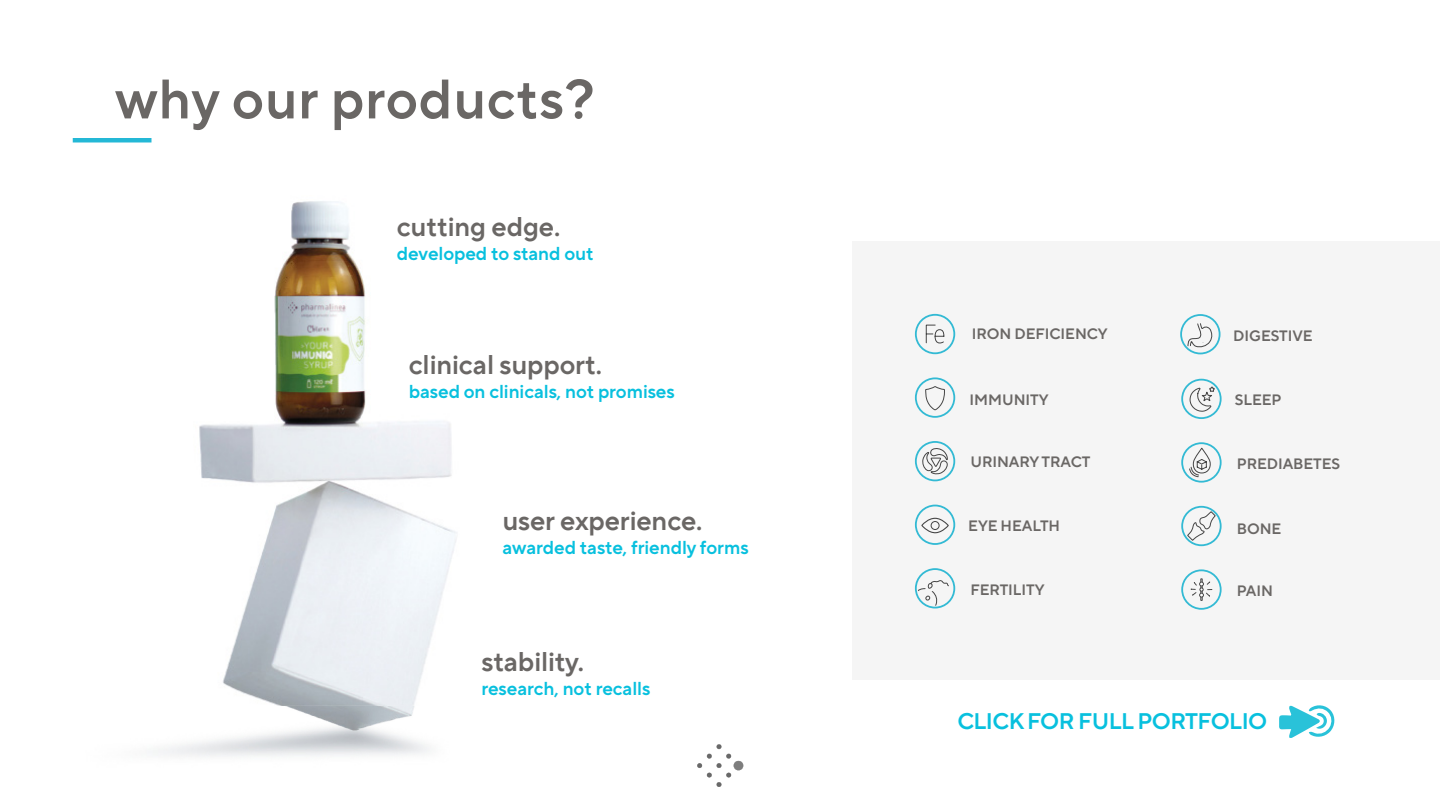
<style>
.page{position:relative;width:1440px;height:810px;background:#fff}
.page>*{position:absolute;margin:0;border:0;box-sizing:border-box;transform-origin:0 0}
.t1{font:55.5px "TT Norms Pro Var";letter-spacing:.015em;color:#6a6765}
.t2{font:27px "TT Norms Pro Var";letter-spacing:-.005em;color:#6a6765}
.t3{font:22.5px "TT Norms Pro Var";letter-spacing:-.025em;color:#08c0de}
.t4{font:600 18.75px "TT Norms Pro";letter-spacing:-.005em;color:#08c0de}
.t5{font:15px "TT Norms Pro Var";letter-spacing:-.005em;color:#6a6765}
</style>
<div class="page">
<img style="left:697px;top:744px;width:46px;height:43px">
<img style="left:162px;top:201px;width:295px;height:552px">
<img style="left:163px;top:706px;width:294px;height:51px">
<hr style="left:73px;top:138px;width:79px;height:4px;background:#24b8d6">
<div style="left:853px;top:241px;width:587px;height:439px;background:#f5f5f5"></div>
<svg style="left:1279px;top:705px;width:56px;height:33px"></svg>
<svg style="left:1181px;top:379px;width:41px;height:40px"></svg>
<svg style="left:915px;top:377px;width:40px;height:41px"></svg>
<svg style="left:915px;top:568px;width:40px;height:40px"></svg>
<svg style="left:1181px;top:506px;width:41px;height:40px"></svg>
<svg style="left:915px;top:314px;width:40px;height:40px"></svg>
<svg style="left:915px;top:505px;width:40px;height:40px"></svg>
<div style="left:931px;top:521px;width:9px;height:9px;border:1px solid #454545;border-radius:50%"></div>
<svg style="left:915px;top:441px;width:40px;height:40px"></svg>
<svg style="left:1181px;top:569px;width:41px;height:41px"></svg>
<svg style="left:1181px;top:442px;width:41px;height:41px"></svg>
<svg style="left:1180px;top:314px;width:41px;height:40px"></svg>
<h1 class="t1" style="left:115px;top:59px;width:481px">why our products?</h1>
<h2 class="t2" style="left:397px;top:207px;width:165px">cutting edge.</h2>
<p class="t4" style="left:397px;top:239px;width:198px">developed to stand out</p>
<h2 class="t2" style="left:409px;top:345px;width:195px">clinical support.</h2>
<p class="t4" style="left:409px;top:378px;width:268px">based on clinicals, not promises</p>
<h2 class="t2" style="left:502px;top:501px;width:201px">user experience.</h2>
<p class="t4" style="left:502px;top:534px;width:248px">awarded taste, friendly forms</p>
<h2 class="t2" style="left:482px;top:642px;width:104px">stability.</h2>
<p class="t4" style="left:482px;top:674px;width:170px">research, not recalls</p>
<p class="t5" style="left:972px;top:323px;width:137px">IRON DEFICIENCY</p>
<p class="t5" style="left:1233px;top:325px;width:81px">DIGESTIVE</p>
<p class="t5" style="left:970px;top:389px;width:80px">IMMUNITY</p>
<p class="t5" style="left:1235px;top:389px;width:48px">SLEEP</p>
<p class="t5" style="left:971px;top:451px;width:121px">URINARY TRACT</p>
<p class="t5" style="left:1237px;top:453px;width:105px">PREDIABETES</p>
<p class="t5" style="left:968px;top:515px;width:93px">EYE HEALTH</p>
<p class="t5" style="left:1237px;top:518px;width:46px">BONE</p>
<p class="t5" style="left:971px;top:579px;width:75px">FERTILITY</p>
<p class="t5" style="left:1237px;top:580px;width:38px">PAIN</p>
<p class="t3" style="left:957px;top:705px;width:311px">CLICK FOR FULL PORTFOLIO</p>
</div>
